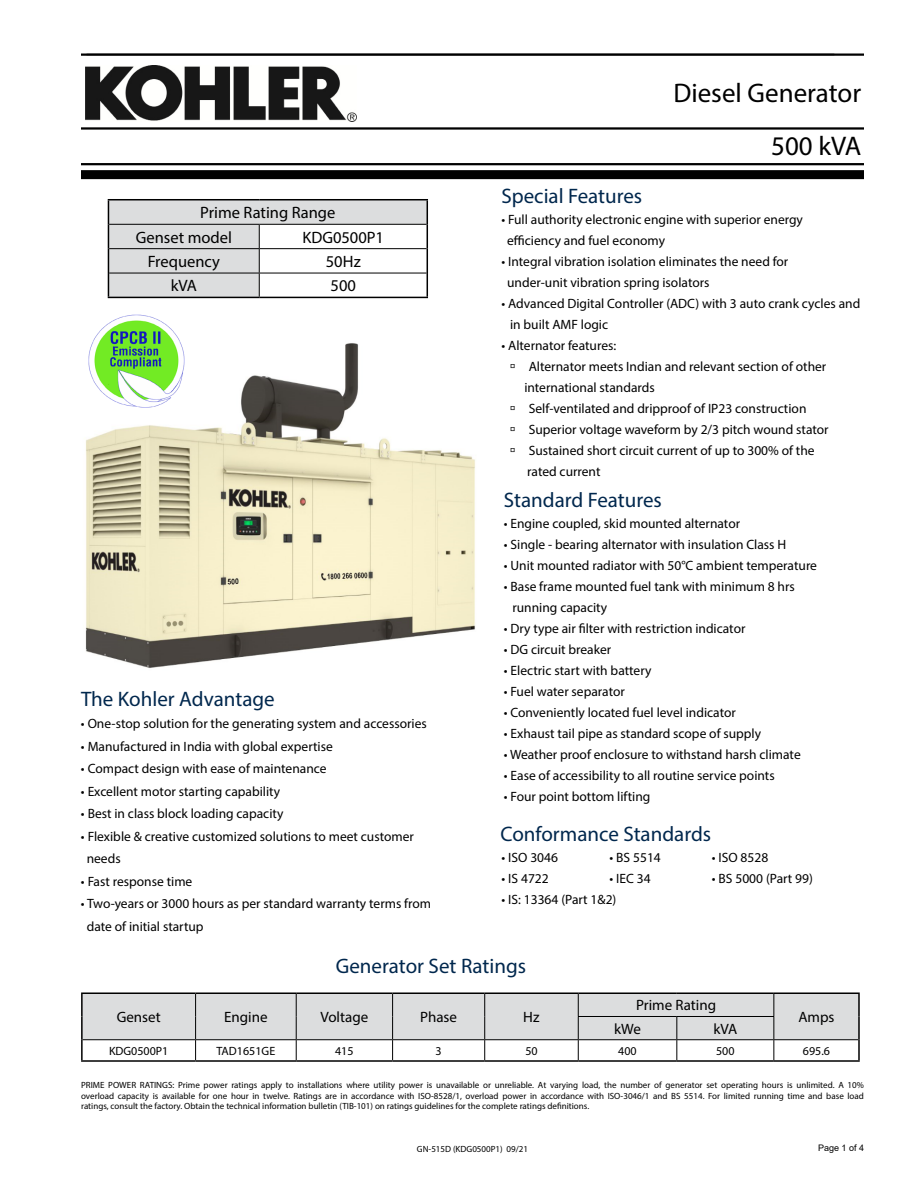
<style>
.page{position:relative;width:918px;height:1188px;background:#fff}
.page>*{position:absolute;margin:0;border:0;box-sizing:border-box;transform-origin:0 0}
.t1{font:27px "Myriad Pro";color:#000}
.t2{font:21px "Myriad Pro";color:#00274d}
.t3{font:16.5px/24.6px "Myriad Pro";color:#000}
.t4{font:15px "Myriad Pro";color:#000}
.t5{font:13.5px/21px "Myriad Pro";color:#000}
.t6{font:12px "Myriad Pro";color:#000}
.t7{font:9px/10.8px "Myriad Pro";color:#000;text-align:justify}
.t8{font:9px "Arial";color:#000}
</style>
<div class="page">
<img style="left:85px;top:343px;width:390px;height:325px">
<hr style="left:81px;top:53px;width:783px;height:3px;background:#000">
<hr style="left:81px;top:127px;width:783px;height:3px;background:#000">
<hr style="left:81px;top:163px;width:783px;height:2px;background:#000">
<div style="left:81px;top:170px;width:783px;height:9px;background:#000"></div>
<hr style="left:108px;top:199px;width:151px;height:1px;background:#000">
<hr style="left:259px;top:199px;width:169px;height:1px;background:#000">
<svg style="left:108px;top:200px;width:320px;height:97px"></svg>
<hr style="left:108px;top:297px;width:151px;height:1px;background:#000">
<hr style="left:259px;top:297px;width:169px;height:1px;background:#000">
<svg style="left:83px;top:994px;width:775px;height:66px"></svg>
<hr style="left:81px;top:992px;width:115px;height:2px;background:#000">
<hr style="left:81px;top:994px;width:2px;height:22px;background:#000">
<hr style="left:196px;top:992px;width:100px;height:2px;background:#000">
<hr style="left:296px;top:992px;width:97px;height:2px;background:#000">
<hr style="left:393px;top:992px;width:92px;height:2px;background:#000">
<hr style="left:485px;top:992px;width:93px;height:2px;background:#000">
<hr style="left:81px;top:1016px;width:2px;height:24px;background:#000">
<hr style="left:578px;top:992px;width:99px;height:2px;background:#000">
<hr style="left:677px;top:992px;width:97px;height:2px;background:#000">
<hr style="left:774px;top:992px;width:86px;height:2px;background:#000">
<hr style="left:858px;top:994px;width:2px;height:22px;background:#000">
<hr style="left:858px;top:1016px;width:2px;height:24px;background:#000">
<hr style="left:81px;top:1040px;width:2px;height:20px;background:#000">
<hr style="left:858px;top:1040px;width:2px;height:20px;background:#000">
<hr style="left:81px;top:1060px;width:115px;height:2px;background:#000">
<hr style="left:196px;top:1060px;width:100px;height:2px;background:#000">
<hr style="left:296px;top:1060px;width:97px;height:2px;background:#000">
<hr style="left:393px;top:1060px;width:92px;height:2px;background:#000">
<hr style="left:485px;top:1060px;width:93px;height:2px;background:#000">
<hr style="left:578px;top:1060px;width:99px;height:2px;background:#000">
<hr style="left:677px;top:1060px;width:97px;height:2px;background:#000">
<hr style="left:774px;top:1060px;width:86px;height:2px;background:#000">
<img style="left:86px;top:65px;width:270px;height:57px">
<img style="left:87px;top:315px;width:98px;height:94px">
<h1 class="t1" style="left:673px;top:77px;width:189px">Diesel Generator</h1>
<h1 class="t1" style="left:771px;top:129px;width:91px">500 kVA</h1>
<h2 class="t2" style="left:501px;top:183px;width:142px">Special Features</h2>
<p class="t5" style="left:507px;top:208px;width:297px;text-indent:-6px">• Full authority electronic engine with superior energy efficiency and fuel economy</p>
<p class="t5" style="left:507px;top:250px;width:283px;text-indent:-6px">• Integral vibration isolation eliminates the need for under-unit vibration spring isolators</p>
<p class="t5" style="left:510px;top:292px;width:352px;text-indent:-9px">• Advanced Digital Controller (ADC) with 3 auto crank cycles and in built AMF logic</p>
<p class="t5" style="left:501px;top:334px;width:116px">• Alternator features:</p>
<p class="t5" style="left:529px;top:355px;width:299px">Alternator meets Indian and relevant section of other</p>
<p class="t5" style="left:524px;top:376px;width:132px">international standards</p>
<p class="t5" style="left:529px;top:397px;width:279px">Self-ventilated and dripproof of IP23 construction</p>
<p class="t5" style="left:529px;top:418px;width:302px">Superior voltage waveform by 2/3 pitch wound stator</p>
<p class="t5" style="left:529px;top:439px;width:287px">Sustained short circuit current of up to 300% of the</p>
<p class="t5" style="left:527px;top:460px;width:75px">rated current</p>
<h2 class="t2" style="left:504px;top:487px;width:160px">Standard Features</h2>
<p class="t5" style="left:504px;top:513px;width:238px">• Engine coupled, skid mounted alternator</p>
<p class="t5" style="left:504px;top:534px;width:284px">• Single - bearing alternator with insulation Class H</p>
<p class="t5" style="left:504px;top:555px;width:315px">• Unit mounted radiator with 50°C ambient temperature</p>
<p class="t5" style="left:512px;top:576px;width:284px;text-indent:-9px">• Base frame mounted fuel tank with minimum 8 hrs running capacity</p>
<p class="t5" style="left:504px;top:618px;width:243px">• Dry type air filter with restriction indicator</p>
<p class="t5" style="left:504px;top:639px;width:109px">• DG circuit breaker</p>
<p class="t5" style="left:504px;top:660px;width:149px">• Electric start with battery</p>
<p class="t5" style="left:504px;top:681px;width:123px">• Fuel water separator</p>
<p class="t5" style="left:504px;top:702px;width:234px">• Conveniently located fuel level indicator</p>
<p class="t5" style="left:504px;top:723px;width:259px">• Exhaust tail pipe as standard scope of supply</p>
<p class="t5" style="left:504px;top:744px;width:298px">• Weather proof enclosure to withstand harsh climate</p>
<p class="t5" style="left:504px;top:765px;width:272px">• Ease of accessibility to all routine service points</p>
<p class="t5" style="left:504px;top:786px;width:148px">• Four point bottom lifting</p>
<h2 class="t2" style="left:500px;top:821px;width:212px">Conformance Standards</h2>
<p class="t5" style="left:502px;top:847px;width:58px">• ISO 3046</p>
<p class="t5" style="left:610px;top:847px;width:53px">• BS 5514</p>
<p class="t5" style="left:712px;top:847px;width:58px">• ISO 8528</p>
<p class="t5" style="left:502px;top:868px;width:49px">• IS 4722</p>
<p class="t5" style="left:610px;top:868px;width:43px">• IEC 34</p>
<p class="t5" style="left:712px;top:868px;width:102px">• BS 5000 (Part 99)</p>
<p class="t5" style="left:502px;top:889px;width:116px">• IS: 13364 (Part 1&amp;2)</p>
<p class="t3" style="left:136px;top:200px;width:201px;text-indent:65px">Prime Rating Range<br>Genset model</p>
<p class="t3" style="left:302px;top:225px;width:83px">KDG0500P1</p>
<p class="t3" style="left:148px;top:249px;width:74px">Frequency</p>
<p class="t3" style="left:326px;top:249px;width:36px">50Hz</p>
<p class="t3" style="left:171px;top:273px;width:28px">kVA</p>
<p class="t3" style="left:331px;top:273px;width:27px">500</p>
<h2 class="t2" style="left:81px;top:686px;width:195px">The Kohler Advantage</h2>
<p class="t5" style="left:81px;top:713px;width:347px">• One-stop solution for the generating system and accessories</p>
<p class="t5" style="left:81px;top:735px;width:253px">• Manufactured in India with global expertise</p>
<p class="t5" style="left:81px;top:758px;width:247px">• Compact design with ease of maintenance</p>
<p class="t5" style="left:81px;top:780px;width:201px">• Excellent motor starting capability</p>
<p class="t5" style="left:81px;top:803px;width:204px">• Best in class block loading capacity</p>
<p class="t5" style="left:87px;top:825px;width:329px;line-height:22.5px;text-indent:-6px">• Flexible &amp; creative customized solutions to meet customer needs</p>
<p class="t5" style="left:81px;top:870px;width:113px">• Fast response time</p>
<p class="t5" style="left:87px;top:892px;width:346px;line-height:22.5px;text-indent:-6px">• Two-years or 3000 hours as per standard warranty terms from date of initial startup</p>
<h2 class="t2" style="left:336px;top:953px;width:192px">Generator Set Ratings</h2>
<p class="t4" style="left:117px;top:1008px;width:46px">Genset</p>
<p class="t4" style="left:224px;top:1008px;width:45px">Engine</p>
<p class="t4" style="left:321px;top:1008px;width:49px">Voltage</p>
<p class="t4" style="left:420px;top:1008px;width:38px">Phase</p>
<p class="t4" style="left:523px;top:1008px;width:18px">Hz</p>
<p class="t4" style="left:636px;top:996px;width:82px">Prime Rating</p>
<p class="t4" style="left:614px;top:1019px;width:28px">kWe</p>
<p class="t4" style="left:713px;top:1019px;width:25px">kVA</p>
<p class="t4" style="left:798px;top:1008px;width:38px">Amps</p>
<p class="t6" style="left:109px;top:1043px;width:61px">KDG0500P1</p>
<p class="t6" style="left:217px;top:1043px;width:60px">TAD1651GE</p>
<p class="t6" style="left:335px;top:1043px;width:20px">415</p>
<p class="t6" style="left:436px;top:1043px;width:8px">3</p>
<p class="t6" style="left:525px;top:1043px;width:14px">50</p>
<p class="t6" style="left:618px;top:1043px;width:20px">400</p>
<p class="t6" style="left:716px;top:1043px;width:20px">500</p>
<p class="t6" style="left:803px;top:1043px;width:29px">695.6</p>
<p class="t7" style="left:81px;top:1079px;width:784px">PRIME POWER RATINGS: Prime power ratings apply to installations where utility power is unavailable or unreliable. At varying load, the number of generator set operating hours is unlimited. A 10% overload capacity is available for one hour in twelve. Ratings are in accordance with ISO-8528/1, overload power in accordance with ISO-3046/1 and BS 5514. For limited running time and base load ratings, consult the factory. Obtain the technical information bulletin (TIB-101) on ratings guidelines for the complete ratings definitions.</p>
<p class="t7" style="left:417px;top:1143px;width:113px">GN-515D (KDG0500P1) 09/21</p>
<p class="t8" style="left:818px;top:1142px;width:48px">Page 1 of 4</p>
</div>
